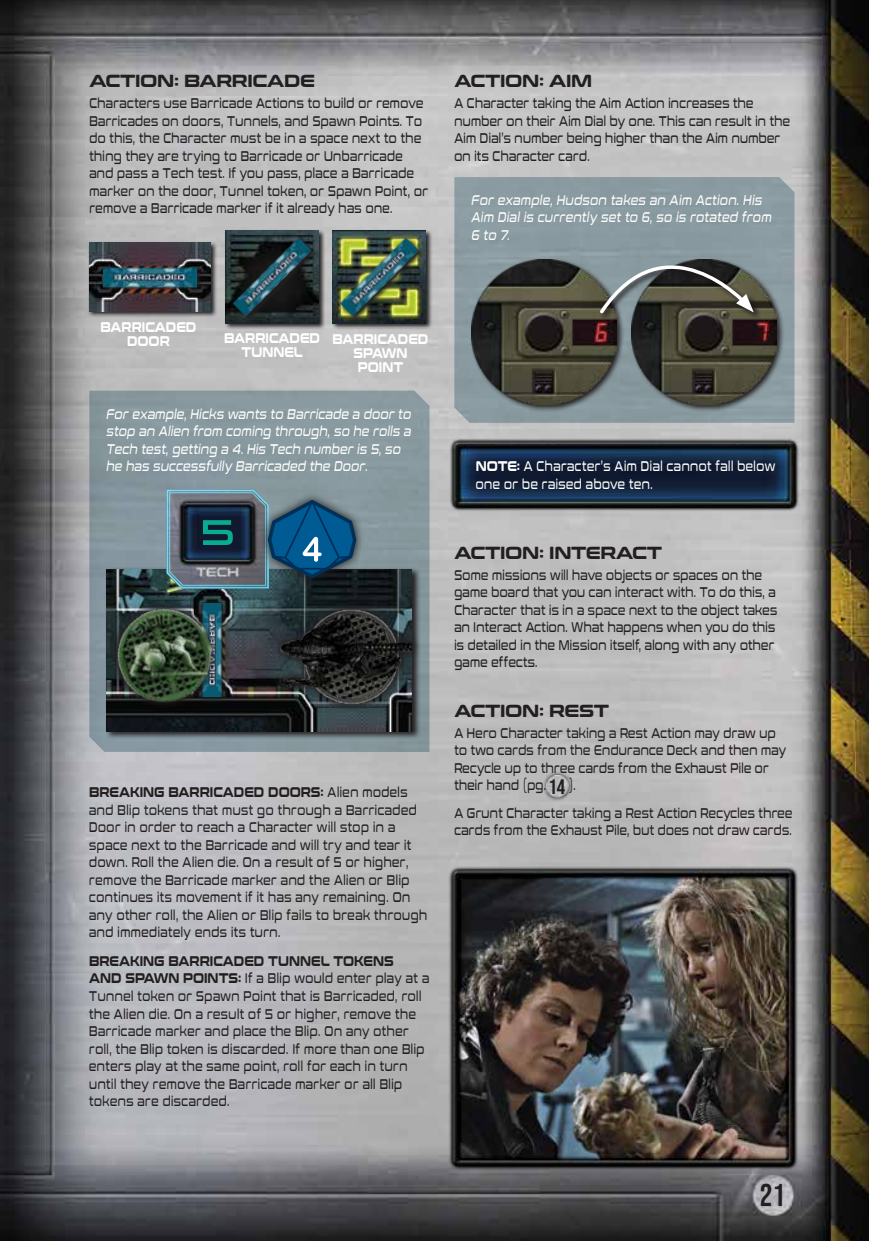
<style>
.page{position:relative;width:869px;height:1241px;background:#fff}
.page>*{position:absolute;margin:0;border:0;box-sizing:border-box;transform-origin:0 0}
.t1{font:31.5px "Bebas Neue";color:#231f20}
.t2{font:700 17.5px "Conthrax Rg";letter-spacing:-.02em;color:#231f20}
.t3{font:14px/17.5px "Conthrax Rg";letter-spacing:.05em;color:#231f20;scale:.65 1}
.t4{font:italic 14px/17.5px "Conthrax Rg";letter-spacing:.05em;color:#fff;scale:.65 1}
.t5{font:14px/17.5px "Conthrax Rg";letter-spacing:.06em;color:#fff;scale:.65 1}
.t6{font:700 14px/14px "Conthrax Rg";color:#fff;text-align:center;scale:.8 1}
.s1{font-weight:700}
.s2{font-family:"Bebas Neue";font-size:21px}
</style>
<div class="page">
<img style="left:0;top:0;width:868px;height:1240px">
<img style="left:434px;top:849px;width:434px;height:337px">
<img style="left:429px;top:426px;width:389px;height:95px">
<div style="left:89px;top:390px;width:340px;height:361px;background:#87999e"></div>
<div style="left:454px;top:177px;width:340px;height:246px;background:#8a9ca1"></div>
<svg style="left:542px;top:771px;width:30px;height:30px"></svg>
<img style="left:546px;top:775px;width:22px;height:22px">
<svg style="left:469px;top:257px;width:155px;height:156px;background:#7e8d92"></svg>
<img style="left:471px;top:259px;width:145px;height:145px">
<svg style="left:629px;top:257px;width:155px;height:156px;background:#7f8e93"></svg>
<img style="left:631px;top:259px;width:145px;height:145px">
<svg style="left:598px;top:263px;width:163px;height:59px"></svg>
<svg style="left:596px;top:216px;width:157px;height:100px;background:#727c7b"></svg>
<svg style="left:88px;top:241px;width:129px;height:77px;background:#7b7a7b"></svg>
<img style="left:89px;top:243px;width:121px;height:68px">
<svg style="left:102px;top:266px;width:101px;height:26px"></svg>
<img style="left:103px;top:257px;width:93px;height:40px">
<svg style="left:331px;top:229px;width:101px;height:101px"></svg>
<svg style="left:224px;top:229px;width:101px;height:101px"></svg>
<img style="left:225px;top:230px;width:94px;height:94px">
<img style="left:332px;top:230px;width:94px;height:94px">
<svg style="left:105px;top:567px;width:315px;height:172px;background:#596266"></svg>
<img style="left:231px;top:569px;width:180px;height:162px">
<img style="left:104px;top:726px;width:127px;height:6px">
<svg style="left:356px;top:491px;width:8px;height:95px"></svg>
<img style="left:93px;top:488px;width:263px;height:238px">
<svg style="left:411px;top:601px;width:9px;height:111px"></svg>
<img style="left:272px;top:595px;width:139px;height:123px">
<p class="t2" style="left:89px;top:68px;width:227px">ACTION: BARRICADE</p>
<p class="t3" style="left:89px;top:93px;width:522px">Characters use Barricade Actions to build or remove Barricades on doors, Tunnels, and Spawn Points. To do this, the Character must be in a space next to the thing they are trying to Barricade or Unbarricade and pass a Tech test. If you pass, place a Barricade marker on the door, Tunnel token, or Spawn Point, or remove a Barricade marker if it already has one.</p>
<p class="t2" style="left:454px;top:68px;width:139px">ACTION: AIM</p>
<p class="t3" style="left:454px;top:93px;width:517px">A Character taking the Aim Action increases the number on their Aim Dial by one. This can result in the Aim Dial’s number being higher than the Aim number on its Character card.</p>
<p class="t4" style="left:471px;top:190px;width:462px">For example, Hudson takes an Aim Action. His<br>Aim Dial is currently set to 6, so is rotated from<br>6 to 7.</p>
<p class="t6" style="left:100px;top:319px;width:121px">BARRICADED<br>DOOR</p>
<p class="t6" style="left:224px;top:330px;width:121px">BARRICADED<br>TUNNEL</p>
<p class="t6" style="left:332px;top:331px;width:121px">BARRICADED<br>SPAWN<br>POINT</p>
<p class="t4" style="left:107px;top:404px;width:469px">For example, Hicks wants to Barricade a door to stop an Alien from coming through, so he rolls a Tech test, getting a 4. His Tech number is 5, so he has successfully Barricaded the Door.</p>
<p class="t3" style="left:89px;top:782px;width:521px"><span class="s1">BREAKING BARRICADED DOORS:</span> Alien models and Blip tokens that must go through a Barricaded Door in order to reach a Character will stop in a space next to the Barricade and will try and tear it down. Roll the Alien die. On a result of 5 or higher, remove the Barricade marker and the Alien or Blip continues its movement if it has any remaining. On any other roll, the Alien or Blip fails to break through and immediately ends its turn.</p>
<p class="t3" style="left:89px;top:951px;width:524px"><span class="s1">BREAKING BARRICADED TUNNEL TOKENS AND SPAWN POINTS:</span> If a Blip would enter play at a Tunnel token or Spawn Point that is Barricaded, roll the Alien die. On a result of 5 or higher, remove the Barricade marker and place the Blip. On any other roll, the Blip token is discarded. If more than one Blip enters play at the same point, roll for each in turn until they remove the Barricade marker or all Blip tokens are discarded.</p>
<p class="t5" style="left:475px;top:456px;width:462px"><span class="s1">NOTE:</span> A Character’s Aim Dial cannot fall below one or be raised above ten.</p>
<p class="t2" style="left:454px;top:539px;width:209px">ACTION: INTERACT</p>
<p class="t3" style="left:454px;top:565px;width:498px">Some missions will have objects or spaces on the game board that you can interact with. To do this, a Character that is in a space next to the object takes an Interact Action. What happens when you do this is detailed in the Mission itself, along with any other game effects.</p>
<p class="t2" style="left:454px;top:697px;width:156px">ACTION: REST</p>
<p class="t3" style="left:454px;top:723px;width:511px">A Hero Character taking a Rest Action may draw up to two cards from the Endurance Deck and then may Recycle up to three cards from the Exhaust Pile or their hand (pg. <span class="s2">14</span> ).</p>
<p class="t3" style="left:454px;top:803px;width:521px">A Grunt Character taking a Rest Action Recycles three cards from the Exhaust Pile, but does not draw cards.</p>
<h1 class="t1" style="left:759px;top:1176px;width:27px">21</h1>
</div>
